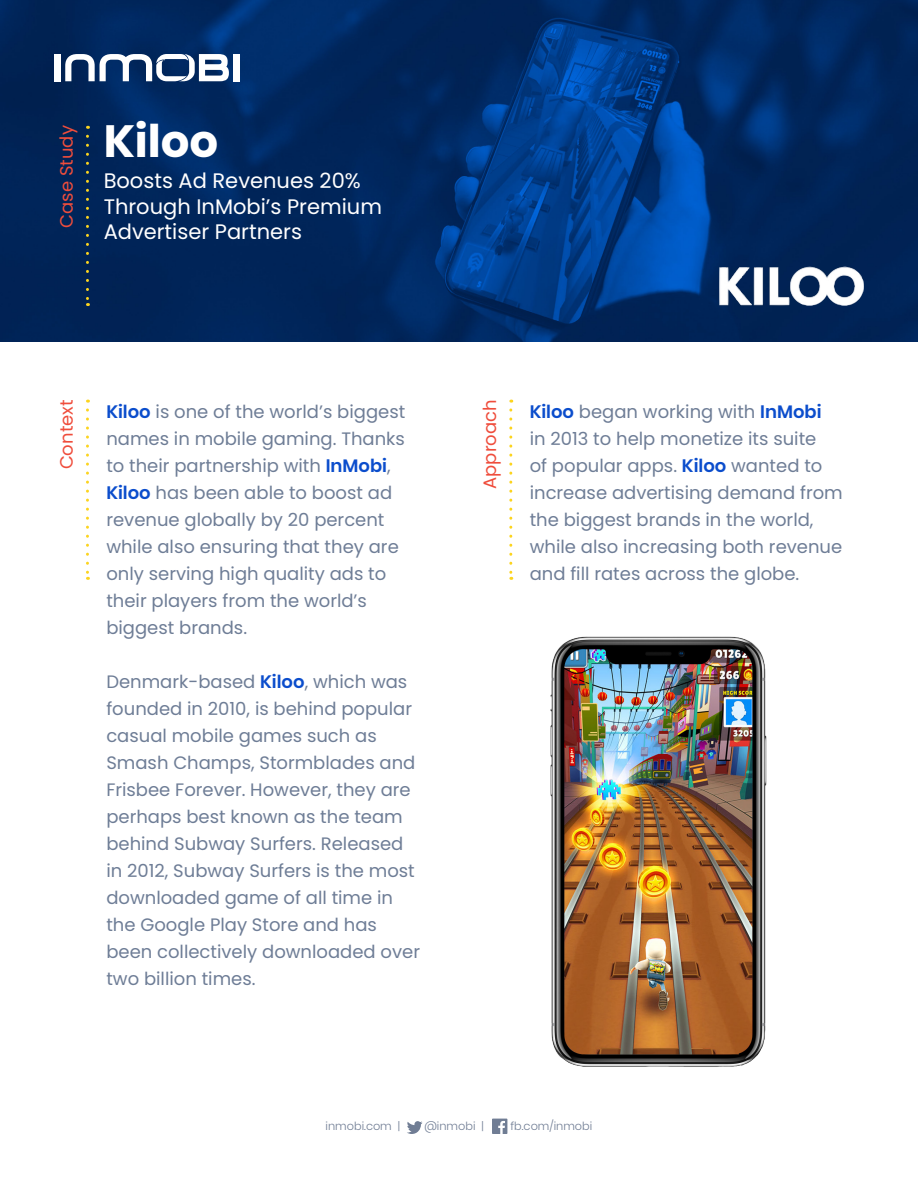
<style>
.page{position:relative;width:918px;height:1188px;background:#fff}
.page>*{position:absolute;margin:0;border:0;box-sizing:border-box;transform-origin:0 0}
.t1{font:700 45px "Poppins";color:#fff}
.t2{font:21px "Poppins";color:#fff}
.t3{font:18px/27px "Poppins";color:#6e7d96}
.t4{font:18px "Poppins";color:#ef4d3c}
.t5{font:300 11.25px "Poppins";color:#707d94}
.s1{font-weight:600;color:#0b4dcc}
</style>
<div class="page">
<img style="left:0;top:0;width:918px;height:341px">
<svg style="left:86px;top:136px;width:3px;height:170px"></svg>
<div style="left:234px;top:54px;width:6px;height:27px;background:#fff"></div>
<svg style="left:65px;top:54px;width:164px;height:27px"></svg>
<div style="left:54px;top:54px;width:6px;height:27px;background:#fff"></div>
<svg style="left:509px;top:410px;width:3px;height:170px"></svg>
<svg style="left:86px;top:410px;width:3px;height:170px"></svg>
<img style="left:720px;top:267px;width:144px;height:38px">
<img style="left:551px;top:636px;width:215px;height:431px">
<svg style="left:407px;top:1121px;width:16px;height:13px"></svg>
<svg style="left:492px;top:1119px;width:15px;height:15px"></svg>
<p class="t4" style="left:56px;top:228px;width:104px;rotate:-90deg">Case Study</p>
<p class="t1" style="left:104px;top:116px;width:116px">Kiloo</p>
<p class="t2" style="left:104px;top:169px;width:259px">Boosts Ad Revenues 20%</p>
<p class="t2" style="left:104px;top:194px;width:280px">Through InMobi’s Premium</p>
<p class="t2" style="left:104px;top:219px;width:200px">Advertiser Partners</p>
<p class="t4" style="left:56px;top:469px;width:71px;rotate:-90deg">Context</p>
<p class="t3" style="left:530px;top:399px;width:315px"><span class="s1">Kiloo</span> began working with <span class="s1">InMobi<br></span>in 2013 to help monetize its suite<br>of popular apps. <span class="s1">Kiloo</span> wanted to increase advertising demand from the biggest brands in the world, while also increasing both revenue and fill rates across the globe.</p>
<p class="t4" style="left:480px;top:489px;width:91px;rotate:-90deg">Approach</p>
<p class="t3" style="left:106px;top:399px;width:300px"><span class="s1">Kiloo</span> is one of the world’s biggest names in mobile gaming. Thanks to their partnership with <span class="s1">InMobi</span>,<br><span class="s1">Kiloo</span> has been able to boost ad revenue globally by 20 percent while also ensuring that they are only serving high quality ads to their players from the world’s biggest brands.</p>
<p class="t3" style="left:106px;top:669px;width:315px">Denmark-based <span class="s1">Kiloo</span>, which was founded in 2010, is behind popular casual mobile games such as<br>Smash Champs, Stormblades and<br>Frisbee Forever. However, they are perhaps best known as the team behind Subway Surfers. Released in 2012, Subway Surfers is the most downloaded game of all time in the Google Play Store and has been collectively downloaded over two billion times.</p>
<p class="t5" style="left:326px;top:1120px;width:76px">inmobi.com |</p>
<p class="t5" style="left:424px;top:1120px;width:61px">@inmobi |</p>
<p class="t5" style="left:511px;top:1120px;width:83px">fb.com/inmobi</p>
</div>
